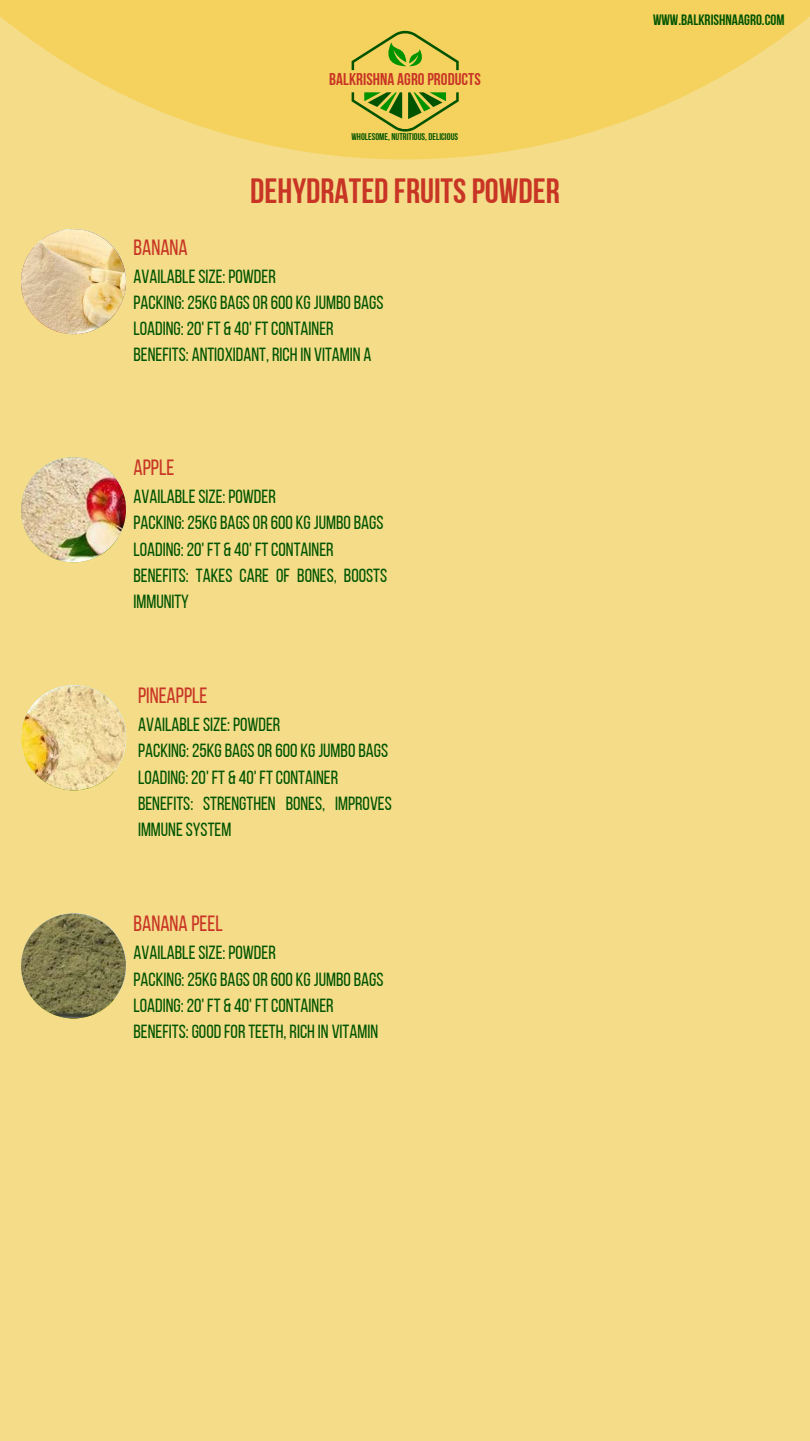
<style>
.page{position:relative;width:810px;height:1441px;background:#fff}
.page>*{position:absolute;margin:0;border:0;box-sizing:border-box;transform-origin:0 0}
.t1{font:35px "Bebas Neue Cyrillic";color:#c83525}
.t2{font:22px "Bebas Neue";color:#c83525}
.t3{font:19px/26.2px "Bebas Neue";color:#005400}
.t4{font:17px "Bebas Neue Cyrillic";letter-spacing:.005em;color:#c83525}
.t5{font:15px "Bebas Neue Cyrillic";color:#005400}
.t6{font:9.7px "Bebas Neue Cyrillic";color:#005400}
</style>
<div class="page">
<div style="left:0;top:0;width:810px;height:1440px;background:#f4dc89"></div>
<svg style="left:0;top:0;width:810px;height:159px;fill:#f5d15e"></svg>
<svg style="left:352px;top:30px;width:107px;height:103px;background:#c8be4c"></svg>
<img style="left:21px;top:685px;width:105px;height:105px;border-radius:50%">
<img style="left:21px;top:913px;width:105px;height:105px;border-radius:50%">
<img style="left:21px;top:229px;width:105px;height:105px;border-radius:50%">
<img style="left:21px;top:457px;width:105px;height:105px;border-radius:50%">
<p class="t4" style="left:329px;top:72px;width:153px">BALKRISHNA AGRO PRODUCTS</p>
<p class="t6" style="left:352px;top:132px;width:108px">WHOLESOME, NUTRITIOUS, DELICIOUS</p>
<h1 class="t1" style="left:250px;top:176px;width:311px">DEHYDRATED FRUITSPOWDER</h1>
<p class="t2" style="left:133px;top:238px;width:56px">BANANA</p>
<p class="t3" style="left:133px;top:264px;width:252px">AVAILABLESIZE: POWDER<br>PACKING: 25KGBAGSOR600 KGJUMBOBAGS LOADING: 20' FT &amp; 40' FTCONTAINER BENEFITS: ANTIOXIDANT, RICH IN VITAMIN A</p>
<p class="t2" style="left:133px;top:458px;width:42px">APPLE</p>
<p class="t3" style="left:133px;top:485px;width:255px">AVAILABLESIZE: POWDER<br>PACKING: 25KGBAGSOR600 KGJUMBOBAGS<br>LOADING: 20' FT &amp; 40' FTCONTAINER<br>BENEFITS: TAKES CARE OF BONES, BOOSTS<br>IMMUNITY</p>
<p class="t2" style="left:138px;top:686px;width:71px">PINEAPPLE</p>
<p class="t3" style="left:138px;top:713px;width:255px">AVAILABLESIZE: POWDER<br>PACKING: 25KGBAGSOR600 KGJUMBOBAGS<br>LOADING: 20' FT &amp; 40' FTCONTAINER<br>BENEFITS: STRENGTHEN BONES, IMPROVES<br>IMMUNESYSTEM</p>
<p class="t2" style="left:133px;top:914px;width:91px">BANANA PEEL</p>
<p class="t3" style="left:133px;top:941px;width:252px">AVAILABLESIZE: POWDER<br>PACKING: 25KGBAGSOR600 KGJUMBOBAGS LOADING: 20' FT &amp; 40' FTCONTAINER BENEFITS: GOODFORTEETH, RICH IN VITAMIN</p>
<p class="t5" style="left:653px;top:13px;width:133px">WWW.BALKRISHNAAGRO.COM</p>
</div>
